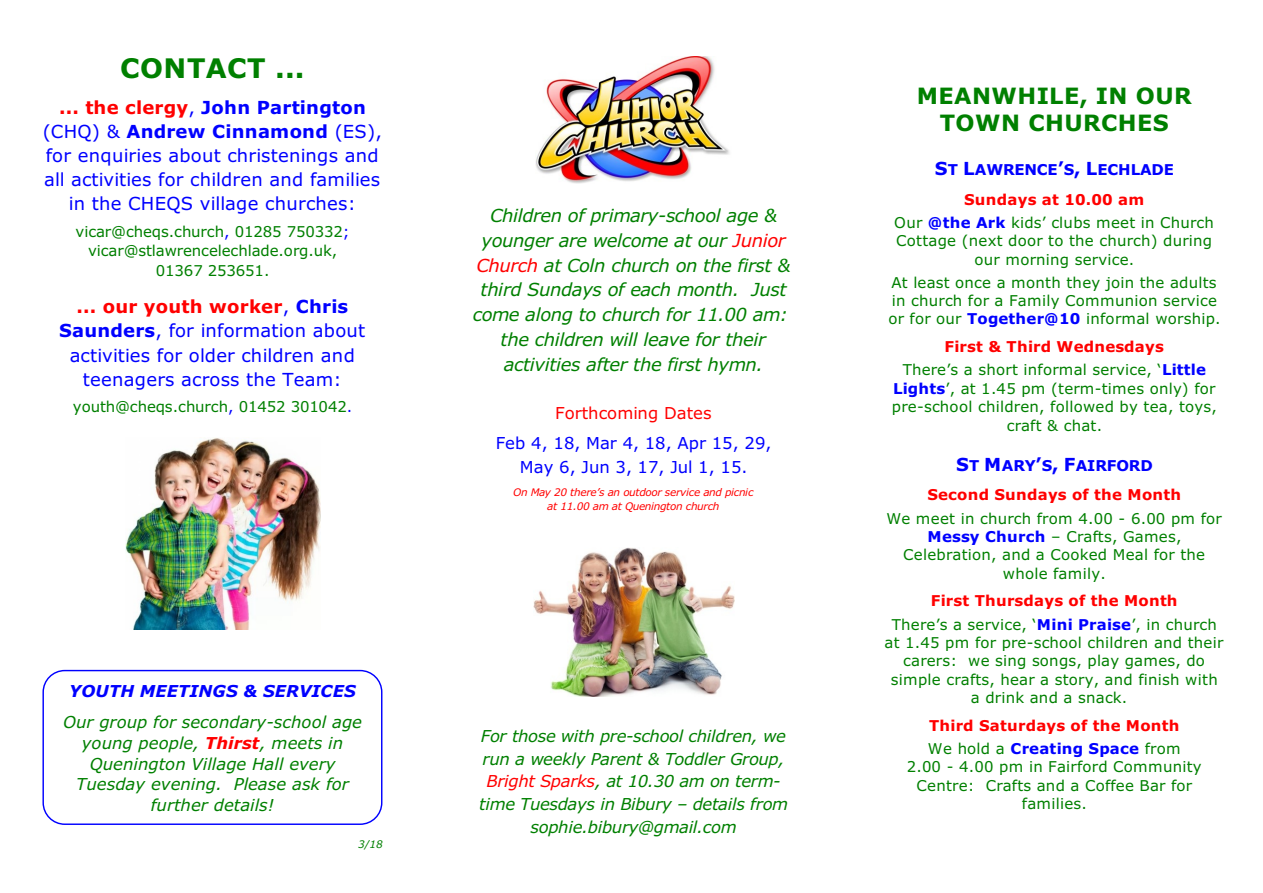
<style>
.page{position:relative;width:1263px;height:893px;background:#fff}
.page>*{position:absolute;margin:0;border:0;box-sizing:border-box;transform-origin:0 0}
.t1{font:700 27px "Verdana";letter-spacing:.015em;color:#008000}
.t2{font:700 22.5px/27.6px "Verdana";letter-spacing:.02em;color:#008000;text-align:center}
.t3{font:18px/24.2px "Verdana";letter-spacing:.01em;color:#00f;text-align:center}
.t4{font:italic 18px/24.8px "Verdana";letter-spacing:-.02em;color:#008000;text-align:center}
.t5{font:italic 16.5px/20.7px "Verdana";letter-spacing:-.01em;color:#008000;text-align:center}
.t6{font:16.5px/23.7px "Verdana";color:#00f;text-align:center}
.t7{font:italic 700 16.5px "Verdana";letter-spacing:.005em;color:#00f}
.t8{font:16.5px "Verdana";color:#f00}
.t9{font:15px/18.5px "Verdana";letter-spacing:.015em;color:#008000;text-align:center}
.t10{font:15px/19.5px "Verdana";letter-spacing:-.01em;color:#008000;text-align:center}
.t11{font:700 15px/29.8px "Verdana";letter-spacing:.015em;color:#f00;text-align:center}
.t12{font:700 15px/29.7px "Verdana";color:#00f;text-align:center}
.t13{font:italic 10.5px/14.4px "Verdana";letter-spacing:-.03em;color:#f00;text-align:center}
.t14{font:italic 10.5px "Verdana";color:#008000}
.s1{font-weight:700;color:#f00}
.s2{font-weight:700}
.s3{color:#00f}
.s4{color:#f00}
.s5{font-size:18px}
.s6{font-weight:700;color:#00f}
.s7{font-size:18px;color:#00f}
.s8{font-weight:400;color:#008000}
</style>
<div class="page">
<img style="left:126px;top:438px;width:195px;height:191px">
<div style="left:42px;top:670px;width:340px;height:155px;border:1px solid #00f;border-radius:22px"></div>
<img style="left:536px;top:56px;width:194px;height:128px">
<img style="left:533px;top:547px;width:201px;height:149px">
<h1 class="t1" style="left:120px;top:57px;width:186px">CONTACT ...</h1>
<p class="t3" style="left:43px;top:97px;width:341px"><span class="s1">... the clergy</span>, <span class="s2">John Partington </span>(CHQ) &amp; <span class="s2">Andrew Cinnamond</span> (ES), for enquiries about christenings and all activities for children and families in the CHEQS village churches:</p>
<p class="t10" style="left:76px;top:223px;width:276px">vicar@cheqs.church<span class="s3">,</span> 01285 750332<span class="s3">; </span>vicar@stlawrencelechlade.org.uk,<br>01367 253651.</p>
<p class="t3" style="left:59px;top:296px;width:308px"><span class="s1">... our youth worker</span>, <span class="s2">Chris<br>Saunders</span>, for information about activities for older children and teenagers across the Team:</p>
<p class="t10" style="left:73px;top:398px;width:281px">youth@cheqs.church<span class="s3">,</span> 01452 301042<span class="s3">.</span></p>
<p class="t7" style="left:69px;top:685px;width:288px">YOUTH MEETINGS &amp; SERVICES</p>
<p class="t5" style="left:63px;top:713px;width:300px">Our group for secondary-school age young people, <span class="s1">Thirst</span>, meets in<br>Quenington Village Hall every<br>Tuesday evening. Please ask for further details!</p>
<p class="t14" style="left:358px;top:840px;width:26px">3/18</p>
<p class="t4" style="left:473px;top:205px;width:319px">Children of primary-school age &amp; younger are welcome at our <span class="s4">Junior Church</span> at Coln church on the first &amp; third Sundays of each month. Just come along to church for 11.00 am: the children will leave for their activities after the first hymn.</p>
<p class="t8" style="left:555px;top:407px;width:158px">Forthcoming Dates</p>
<p class="t6" style="left:496px;top:432px;width:277px">Feb 4, 18, Mar 4, 18, Apr 15, 29,<br>May 6, Jun 3, 17, Jul 1, 15.</p>
<p class="t13" style="left:513px;top:486px;width:242px">On May 20 there’s an outdoor service and picnic at 11.00 am at Quenington church</p>
<p class="t5" style="left:479px;top:726px;width:310px;line-height:22.6px">For those with pre-school children, we run a weekly Parent &amp; Toddler Group, <span class="s4">Bright Sparks</span>, at 10.30 am on term&shy;time Tuesdays in Bibury – details from sophie.bibury@gmail.com</p>
<h2 class="t2" style="left:917px;top:84px;width:276px">MEANWHILE, IN OUR<br>TOWN CHURCHES</h2>
<p class="t12" style="left:935px;top:156px;width:240px"><span class="s5">S</span>T <span class="s5">L</span>AWRENCE<span class="s5">’</span>S<span class="s5">, L</span>ECHLADE<br><span class="s4">Sundays at 10.00 am</span></p>
<p class="t9" style="left:894px;top:214px;width:321px">Our <span class="s6">@the Ark</span> kids’ clubs meet in Church<br>Cottage (next door to the church) during our morning service.</p>
<p class="t9" style="left:888px;top:274px;width:334px;text-align:left">At least once a month they join the adults in church for a Family Communion service or for our <span class="s6">Together@10</span> informal worship.</p>
<p class="t9" style="left:903px;top:336px;width:305px;line-height:23.1px"><span class="s1">First &amp; Third Wednesdays<br></span>There’s a short informal service, ‘<span class="s6">Little</span></p>
<p class="t9" style="left:892px;top:380px;width:326px"><span class="s6">Lights</span>’, at 1.45 pm (term-times only) for pre-school children, followed by tea, toys, craft &amp; chat.</p>
<p class="t11" style="left:927px;top:451px;width:255px"><span class="s7">S</span><span class="s3">T</span> <span class="s7">M</span><span class="s3">ARY</span><span class="s7">’</span><span class="s3">S</span><span class="s7">, F</span><span class="s3">AIRFORD<br></span>Second Sundays of the Month</p>
<p class="t9" style="left:886px;top:510px;width:337px">We meet in church from 4.00 - 6.00 pm for<br><span class="s6">Messy Church</span> – Crafts, Games,<br>Celebration, and a Cooked Meal for the whole family.</p>
<p class="t9" style="left:892px;top:591px;width:327px;line-height:23.1px"><span class="s1">First Thursdays of the Month<br></span>There’s a service, ‘<span class="s6">Mini Praise</span>’, in church</p>
<p class="t9" style="left:884px;top:634px;width:340px">at 1.45 pm for pre-school children and their</p>
<p class="t9" style="left:903px;top:653px;width:303px">carers: we sing songs, play games, do</p>
<p class="t9" style="left:891px;top:671px;width:328px">simple crafts, hear a story, and finish with</p>
<p class="t9" style="left:971px;top:690px;width:158px">a drink and a snack.</p>
<p class="t11" style="left:928px;top:715px;width:254px;line-height:23.1px;text-align:left">Third Saturdays of the Month<br><span class="s8">We hold a</span> <span class="s3">Creating Space</span> <span class="s8">from</span></p>
<p class="t9" style="left:907px;top:759px;width:296px">2.00 - 4.00 pm in Fairford Community<br>Centre: Crafts and a Coffee Bar for families.</p>
</div>
